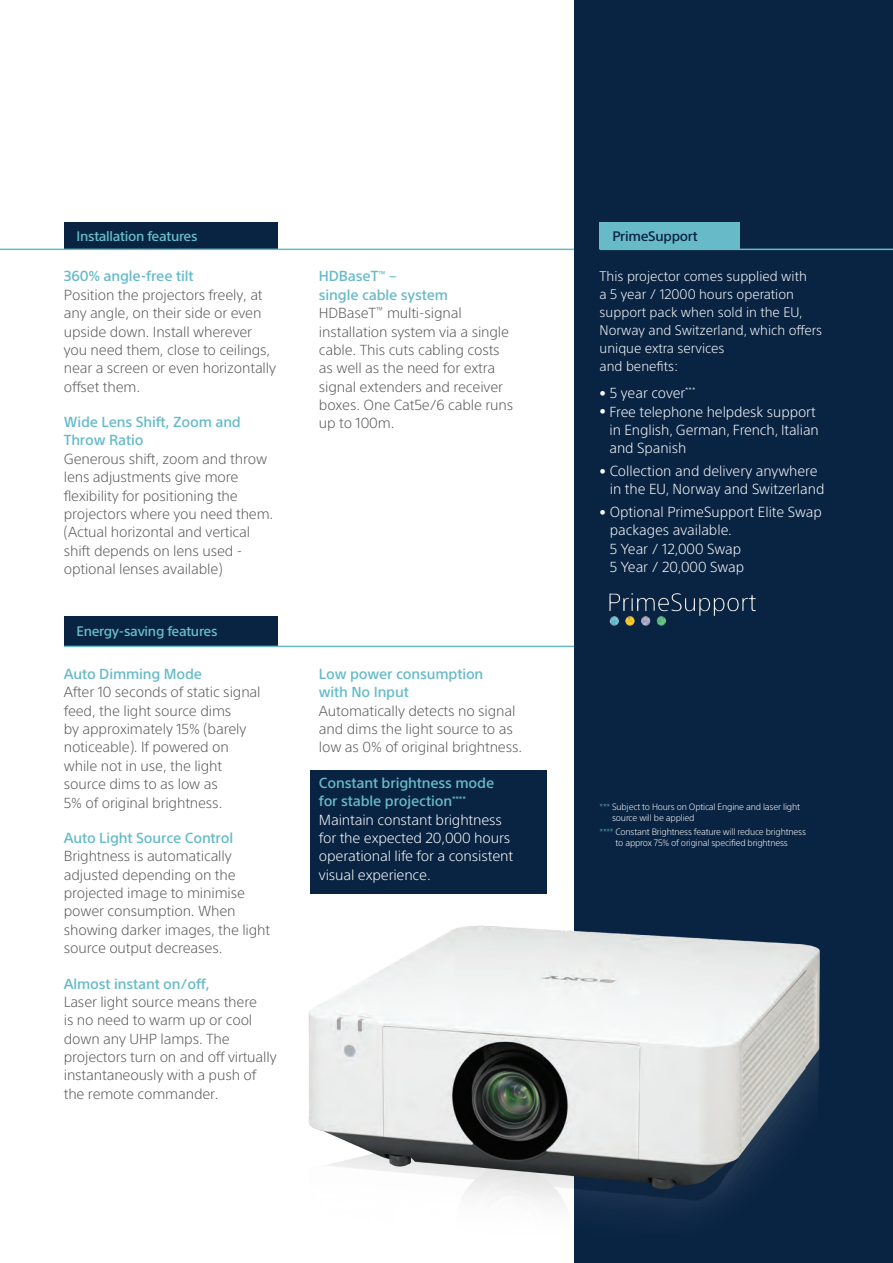
<style>
.page{position:relative;width:893px;height:1263px;background:#fff}
.page>*{position:absolute;margin:0;border:0;box-sizing:border-box;transform-origin:0 0}
.t1{font:300 14.25px/18.3px "SST Pro";letter-spacing:-.01em;color:#57585a}
.t2{font:300 14.25px/18.3px "SST Pro";letter-spacing:-.005em;color:#fff}
.t3{font:300 13.5px/18px "SST Pro";color:#fff}
.t4{font:500 13.5px "SST Pro";letter-spacing:-.02em;color:#67bbc9}
.t5{font:500 13.5px "SST Pro";letter-spacing:-.02em;color:#092342}
.t6{font:300 9px/10.5px "SST Pro";letter-spacing:-.02em;color:#fff}
.s1{font-weight:500;color:#67bbc9}
.s2{color:#67bbc9}
</style>
<div class="page">
<div style="left:574px;top:0;width:319px;height:1263px;background:#092342"></div>
<div style="left:64px;top:222px;width:214px;height:27px;background:#092342"></div>
<div style="left:64px;top:617px;width:214px;height:29px;background:#092342"></div>
<hr style="left:0;top:249px;width:574px;height:1px;background:#67bbc9">
<hr style="left:600px;top:249px;width:293px;height:1px;background:#67bbc9">
<hr style="left:64px;top:646px;width:510px;height:1px;background:#67bbc9">
<div style="left:600px;top:222px;width:140px;height:27px;background:#67bbc9"></div>
<img style="left:609px;top:593px;width:147px;height:33px">
<div style="left:311px;top:770px;width:236px;height:123px;background:#092342"></div>
<img style="left:308px;top:864px;width:512px;height:348px">
<p class="t4" style="left:77px;top:228px;width:123px">Installation features</p>
<p class="t1" style="left:64px;top:267px;width:214px"><span class="s1">360% angle-free tilt<br></span>Position the projectors freely, at any angle, on their side or even upside down. Install wherever you need them, close to ceilings, near a screen or even horizontally offset them.</p>
<p class="t1" style="left:64px;top:413px;width:211px"><span class="s1">Wide Lens Shift, Zoom and<br>Throw Ratio<br></span>Generous shift, zoom and throw lens adjustments give more flexibility for positioning the projectors where you need them. (Actual horizontal and vertical shift depends on lens used - optional lenses available)</p>
<p class="t4" style="left:77px;top:623px;width:142px">Energy-saving features</p>
<p class="t1" style="left:64px;top:665px;width:198px"><span class="s1">Auto Dimming Mode<br></span>After 10 seconds of static signal feed, the light source dims<br>by approximately 15% (barely noticeable). If powered on while not in use, the light source dims to as low as<br>5% of original brightness.</p>
<p class="t1" style="left:64px;top:828px;width:208px"><span class="s1">Auto Light Source Control<br></span>Brightness is automatically adjusted depending on the projected image to minimise power consumption. When showing darker images, the light source output decreases.</p>
<p class="t1" style="left:64px;top:974px;width:214px"><span class="s1">Almost instant on/off,<br></span>Laser light source means there<br>is no need to warm up or cool down any UHP lamps. The projectors turn on and off virtually instantaneously with a push of the remote commander.</p>
<p class="t1" style="left:319px;top:267px;width:196px"><span class="s1">HDBaseT</span><sup>™</sup> <span class="s1">–<br>single cable system<br></span>HDBaseT<sup>™</sup> multi-signal installation system via a single cable. This cuts cabling costs as well as the need for extra signal extenders and receiver boxes. One Cat5e/6 cable runs up to 100m.</p>
<p class="t1" style="left:319px;top:665px;width:205px"><span class="s1">Low power consumption<br>with No Input<br></span>Automatically detects no signal and dims the light source to as low as 0% of original brightness.</p>
<p class="t2" style="left:319px;top:773px;width:196px"><span class="s1">Constant brightness mode for stable projection</span><sup>****<br></sup>Maintain constant brightness for the expected 20,000 hours operational life for a consistent visual experience.</p>
<p class="t5" style="left:612px;top:228px;width:87px">PrimeSupport</p>
<p class="t3" style="left:600px;top:267px;width:224px">This projector comes supplied with<br>a 5 year / 12000 hours operation support pack when sold in the EU,<br>Norway and Switzerland, which offers unique extra services<br>and benefits:</p>
<p class="t2" style="left:600px;top:384px;width:97px">• 5 year cover<sup>***</sup></p>
<p class="t2" style="left:610px;top:402px;width:211px;text-indent:-10px">• Free telephone helpdesk support in English, German, French, Italian and Spanish</p>
<p class="t2" style="left:610px;top:462px;width:216px;text-indent:-10px">• Collection and delivery anywhere in the EU, Norway and Switzerland</p>
<p class="t2" style="left:610px;top:503px;width:214px;text-indent:-10px">• Optional PrimeSupport Elite Swap packages available.<br>5 Year / 12,000 Swap<br>5 Year / 20,000 Swap</p>
<p class="t6" style="left:612px;top:801px;width:189px;text-indent:-13px"><span class="s2">***</span> Subject to Hours on Optical Engine and laser light source will be applied</p>
<p class="t6" style="left:600px;top:827px;width:208px;text-align:center"><span class="s2">****</span> Constant Brightness feature will reduce brightness to approx 75% of original specified brightness</p>
</div>
